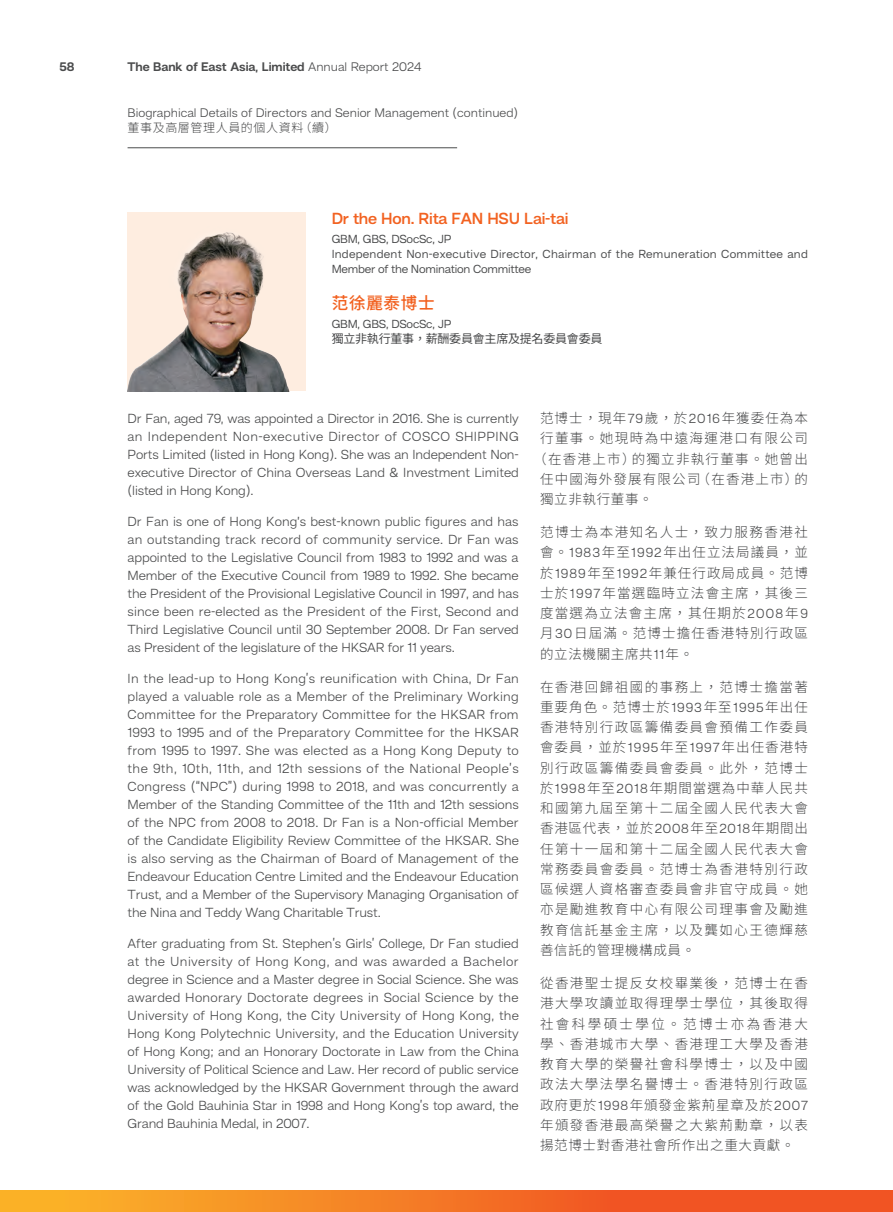
<style>
.page{position:relative;width:893px;height:1212px;background:#fff}
.page>*{position:absolute;margin:0;border:0;box-sizing:border-box;transform-origin:0 0}
.t1{font:600 16.5px "Hando";letter-spacing:-.01em;color:#f26221}
.t2{font:500 16.5px "Noto Sans HK";letter-spacing:.05em;color:#f26221}
.t3{font:300 13.5px/18px "Hando";letter-spacing:-.01em;color:#4b4c4d;text-align:justify}
.t4{font:300 13.5px/20.2px "Noto Sans HK";letter-spacing:.095em;color:#4b4c4d;text-align:justify}
.t5{font:300 13.5px "Noto Sans HK";letter-spacing:.075em;color:#4b4c4d}
.t6{font:300 13.5px "Noto Sans HK";letter-spacing:.05em;color:#4b4c4d}
.t7{font:300 12.75px "Hando";color:#4b4c4d}
.t8{font:700 12.75px "Hando";letter-spacing:-.005em;color:#4b4c4d}
.t9{font:12px/15px "Hando";letter-spacing:.02em;color:#4b4c4d}
.t10{font:12px "Noto Sans HK";letter-spacing:-.02em;color:#4b4c4d}
.t11{font:300 12px "Noto Sans HK";letter-spacing:.05em;color:#4b4c4d}
.t12{font:12px "Hando";letter-spacing:-.02em;color:#4b4c4d}
.s1{font-weight:300}
.s2{font-family:"Hando"}
</style>
<div class="page">
<svg style="left:0;top:1191px;width:893px;height:21px;background:#f47925"></svg>
<hr style="left:128px;top:148px;width:329px;height:1px;background:#4b4c4d">
<div style="left:128px;top:213px;width:178px;height:178px;background:#feede0"></div>
<img style="left:128px;top:232px;width:162px;height:159px">
<p class="t8" style="left:60px;top:59px;width:17px">58</p>
<p class="t8" style="left:128px;top:59px;width:296px">The Bank of East Asia, Limited <span class="s1">Annual Report 2024</span></p>
<p class="t7" style="left:128px;top:105px;width:392px">Biographical Details of Directors and Senior Management (continued)</p>
<p class="t11" style="left:128px;top:121px;width:211px">董事及高層管理人員的個人資料（續）</p>
<p class="t1" style="left:332px;top:208px;width:238px">Dr the Hon. Rita FAN HSU Lai-tai</p>
<p class="t9" style="left:332px;top:231px;width:478px">GBM, GBS, DSocSc, JP<br>Independent Non-executive Director, Chairman of the Remuneration Committee and<br>Member of the Nomination Committee</p>
<p class="t2" style="left:332px;top:294px;width:105px">范徐麗泰博士</p>
<p class="t12" style="left:332px;top:317px;width:121px">GBM, GBS, DSocSc, JP</p>
<p class="t10" style="left:332px;top:332px;width:272px">獨立非執行董事，薪酬委員會主席及提名委員會委員</p>
<p class="t3" style="left:128px;top:409px;width:393px">Dr Fan, aged 79, was appointed a Director in 2016. She is currently an Independent Non-executive Director of COSCO SHIPPING Ports Limited (listed in Hong Kong). She was an Independent Non&shy;executive Director of China Overseas Land &amp; Investment Limited (listed in Hong Kong).</p>
<p class="t3" style="left:128px;top:512px;width:393px">Dr Fan is one of Hong Kong’s best-known public figures and has an outstanding track record of community service. Dr Fan was appointed to the Legislative Council from 1983 to 1992 and was a Member of the Executive Council from 1989 to 1992. She became the President of the Provisional Legislative Council in 1997, and has since been re-elected as the President of the First, Second and Third Legislative Council until 30 September 2008. Dr Fan served as President of the legislature of the HKSAR for 11 years.</p>
<p class="t3" style="left:128px;top:669px;width:393px">In the lead-up to Hong Kong’s reunification with China, Dr Fan played a valuable role as a Member of the Preliminary Working Committee for the Preparatory Committee for the HKSAR from 1993 to 1995 and of the Preparatory Committee for the HKSAR from 1995 to 1997. She was elected as a Hong Kong Deputy to the 9th, 10th, 11th, and 12th sessions of the National People’s Congress (“NPC”) during 1998 to 2018, and was concurrently a Member of the Standing Committee of the 11th and 12th sessions of the NPC from 2008 to 2018. Dr Fan is a Non-official Member of the Candidate Eligibility Review Committee of the HKSAR. She is also serving as the Chairman of Board of Management of the Endeavour Education Centre Limited and the Endeavour Education Trust, and a Member of the Supervisory Managing Organisation of the Nina and Teddy Wang Charitable Trust.</p>
<p class="t3" style="left:128px;top:933px;width:393px">After graduating from St. Stephen’s Girls’ College, Dr Fan studied at the University of Hong Kong, and was awarded a Bachelor degree in Science and a Master degree in Social Science. She was awarded Honorary Doctorate degrees in Social Science by the University of Hong Kong, the City University of Hong Kong, the Hong Kong Polytechnic University, and the Education University of Hong Kong; and an Honorary Doctorate in Law from the China University of Political Science and Law. Her record of public service was acknowledged by the HKSAR Government through the award of the Gold Bauhinia Star in 1998 and Hong Kong’s top award, the Grand Bauhinia Medal, in 2007.</p>
<p class="t5" style="left:540px;top:411px;width:269px">范博士，現年<span class="s2">79</span>歲，於<span class="s2">2016</span>年獲委任為本</p>
<p class="t4" style="left:540px;top:429px;width:269px">行董事。她現時為中遠海運港口有限公司</p>
<p class="t4" style="left:533px;top:449px;width:276px">（在香港上市）的獨立非執行董事。她曾出</p>
<p class="t4" style="left:540px;top:469px;width:269px">任中國海外發展有限公司（在香港上市）的</p>
<p class="t6" style="left:540px;top:492px;width:114px">獨立非執行董事。</p>
<p class="t4" style="left:540px;top:522px;width:269px">范博士為本港知名人士，致力服務香港社會。<span class="s2">1983</span>年至<span class="s2">1992</span>年出任立法局議員，並於<span class="s2">1989</span>年至<span class="s2">1992</span>年兼任行政局成員。范博士於<span class="s2">1997</span>年當選臨時立法會主席，其後三度當選為立法會主席，其任期於<span class="s2">2008</span>年<span class="s2">9</span>月<span class="s2">30</span>日屆滿。范博士擔任香港特別行政區的立法機關主席共<span class="s2">11</span>年。</p>
<p class="t4" style="left:540px;top:677px;width:269px">在香港回歸祖國的事務上，范博士擔當著重要角色。范博士於<span class="s2">1993</span>年至<span class="s2">1995</span>年出任香港特別行政區籌備委員會預備工作委員會委員，並於<span class="s2">1995</span>年至<span class="s2">1997</span>年出任香港特別行政區籌備委員會委員。此外，范博士於<span class="s2">1998</span>年至<span class="s2">2018</span>年期間當選為中華人民共和國第九屆至第十二屆全國人民代表大會香港區代表，並於<span class="s2">2008</span>年至<span class="s2">2018</span>年期間出任第十一屆和第十二屆全國人民代表大會常務委員會委員。范博士為香港特別行政區候選人資格審查委員會非官守成員。她亦是勵進教育中心有限公司理事會及勵進教育信託基金主席，以及龔如心王德輝慈善信託的管理機構成員。</p>
<p class="t4" style="left:540px;top:973px;width:269px">從香港聖士提反女校畢業後，范博士在香港大學攻讀並取得理學士學位，其後取得社會科學碩士學位。范博士亦為香港大學、香港城市大學、香港理工大學及香港教育大學的榮譽社會科學博士，以及中國政法大學法學名譽博士。香港特別行政區政府更於<span class="s2">1998</span>年頒發金紫荊星章及於<span class="s2">2007</span>年頒發香港最高榮譽之大紫荊勳章，以表揚范博士對香港社會所作出之重大貢獻。</p>
</div>
